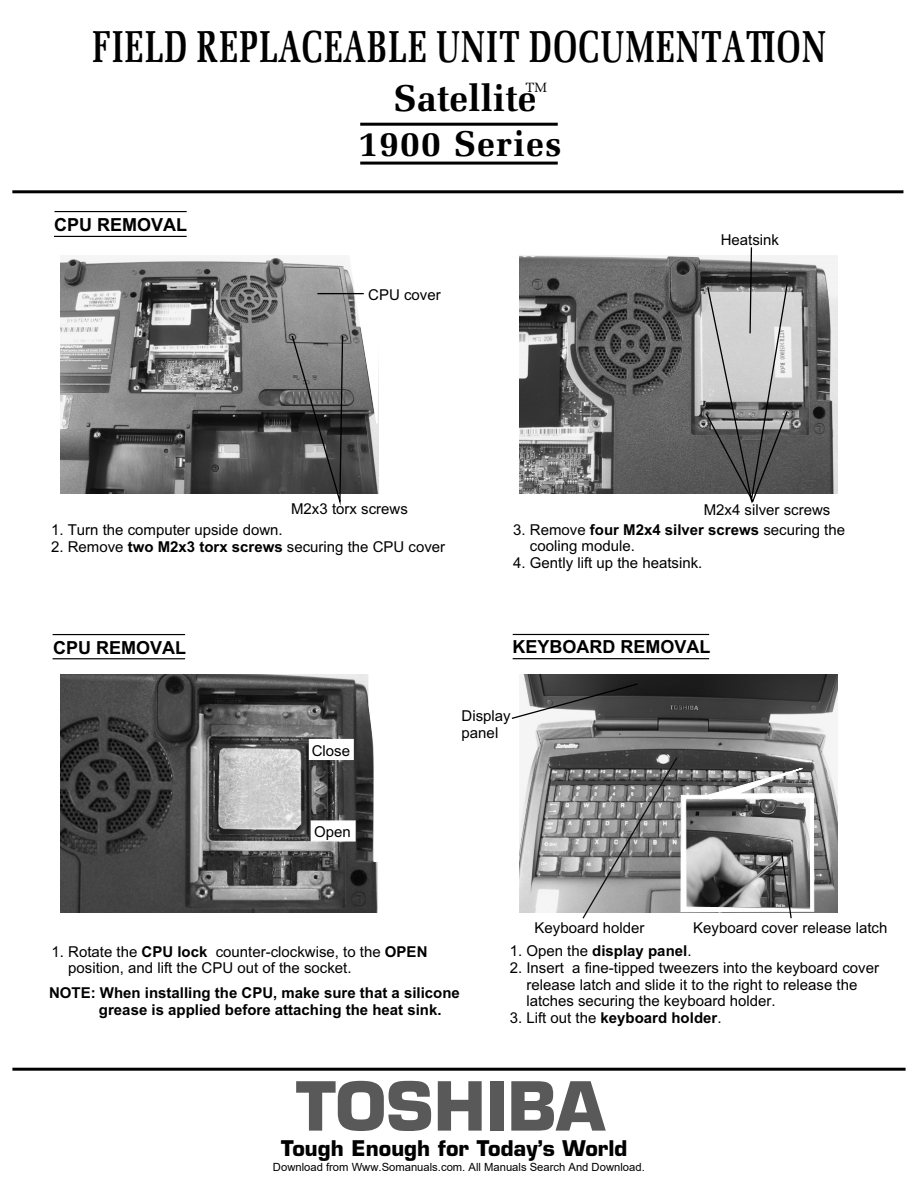
<style>
.page{position:relative;width:918px;height:1188px;background:#fff}
.page>*{position:absolute;margin:0;border:0;box-sizing:border-box;transform-origin:0 0}
.t1{font:65.85px "Eurostile";color:#595959}
.t2{font:700 45px "Zapf Ellipt BT";letter-spacing:.05em;color:#000;scale:.68 1}
.t3{font:700 37.5px "Zapf Ellipt BT";color:#000}
.t4{font:700 36px "Zapf Ellipt BT";letter-spacing:.035em;color:#000}
.t5{font:21px "Eurostile";color:#000}
.t6{font:700 18px "Arial";color:#000}
.t7{font:15px/16.8px "Arial";color:#000}
.t8{font:700 15px/16.8px "Arial";color:#000}
.t9{font:13.5px "Zapf Ellipt BT";color:#000}
.t10{font:11.25px "Arial";color:#000}
.s1{font-weight:700}
.s2{font-weight:400}
</style>
<div class="page">
<hr style="left:513px;top:658px;width:196px;height:1px;background:#000">
<hr style="left:513px;top:634px;width:196px;height:1px;background:#000">
<hr style="left:12px;top:190px;width:891px;height:3px;background:#000">
<hr style="left:360px;top:123px;width:198px;height:3px;background:#000">
<hr style="left:360px;top:162px;width:198px;height:3px;background:#000">
<hr style="left:12px;top:1068px;width:894px;height:3px;background:#000">
<hr style="left:54px;top:236px;width:133px;height:1px;background:#000">
<hr style="left:55px;top:211px;width:132px;height:1px;background:#000">
<img style="left:61px;top:255px;width:230px;height:238px">
<img style="left:520px;top:255px;width:317px;height:238px">
<svg style="left:511px;top:674px;width:327px;height:245px;background:#888"></svg>
<hr style="left:53px;top:634px;width:132px;height:1px;background:#000">
<hr style="left:53px;top:658px;width:132px;height:1px;background:#000">
<img style="left:61px;top:675px;width:317px;height:238px">
<div style="left:374px;top:661px;width:12px;height:201px;background:#fff"></div>
<svg style="left:368px;top:661px;width:11px;height:130px"></svg>
<svg style="left:291px;top:262px;width:88px;height:244px"></svg>
<hr style="left:317px;top:293px;width:47px;height:1px;background:#000">
<svg style="left:705px;top:247px;width:84px;height:257px;background:#999"></svg>
<div style="left:309px;top:739px;width:45px;height:21px;background:#fff"></div>
<div style="left:311px;top:820px;width:45px;height:22px;background:#fff;border:1px solid #fff"></div>
<h2 class="t2" style="left:93px;top:28px;width:1080px">FIELD REPLACEABLE UNIT DOCUMENTATION</h2>
<p class="t9" style="left:526px;top:81px;width:23px">TM</p>
<h3 class="t3" style="left:394px;top:83px;width:144px">Satellite</h3>
<p class="t6" style="left:54px;top:218px;width:134px">CPU REMOVAL</p>
<h3 class="t4" style="left:358px;top:128px;width:204px">1900 Series</h3>
<p class="t7" style="left:368px;top:288px;width:74px">CPU cover</p>
<p class="t7" style="left:721px;top:233px;width:60px">Heatsink</p>
<p class="t7" style="left:291px;top:502px;width:118px">M2x3 torx screws</p>
<p class="t7" style="left:704px;top:502px;width:128px">M2x4 silver screws</p>
<p class="t7" style="left:51px;top:523px;width:233px">1. Turn the computer upside down.</p>
<p class="t7" style="left:51px;top:540px;width:396px">2. Remove <span class="s1">two M2x3 torx screws</span> securing the CPU cover</p>
<p class="t7" style="left:530px;top:522px;width:317px;text-indent:-17px">3. Remove <span class="s1">four M2x4 silver screws</span> securing the cooling module.</p>
<p class="t7" style="left:513px;top:556px;width:191px">4. Gently lift up the heatsink.</p>
<p class="t6" style="left:53px;top:640px;width:134px">CPU REMOVAL</p>
<p class="t7" style="left:312px;top:743px;width:40px">Close</p>
<p class="t6" style="left:512px;top:640px;width:199px">KEYBOARD REMOVAL</p>
<p class="t7" style="left:462px;top:709px;width:51px">Display panel</p>
<p class="t7" style="left:314px;top:825px;width:38px">Open</p>
<p class="t7" style="left:535px;top:920px;width:112px">Keyboard holder</p>
<p class="t7" style="left:693px;top:920px;width:196px">Keyboard cover release latch</p>
<p class="t7" style="left:68px;top:944px;width:361px;text-indent:-17px">1. Rotate the <span class="s1">CPU lock</span> counter-clockwise, to the <span class="s1">OPEN </span>position, and lift the CPU out of the socket.</p>
<p class="t8" style="left:99px;top:986px;width:362px;text-indent:-50px">NOTE: When installing the CPU, make sure that a silicone grease is applied before attaching the heat sink.</p>
<p class="t8" style="left:510px;top:944px;width:183px"><span class="s2">1. Open the</span> display panel<span class="s2">.</span></p>
<p class="t7" style="left:526px;top:961px;width:354px;text-indent:-17px">2. Insert a fine-tipped tweezers into the keyboard cover release latch and slide it to the right to release the latches securing the keyboard holder.</p>
<p class="t8" style="left:510px;top:1011px;width:213px"><span class="s2">3. Lift out the</span> keyboard holder<span class="s2">.</span></p>
<h1 class="t1" style="left:296px;top:1081px;width:310px">TOSHIBA</h1>
<h3 class="t5" style="left:281px;top:1140px;width:348px">Tough Enough for Today’s World</h3>
<p class="t10" style="left:273px;top:1160px;width:373px">Download from Www.Somanuals.com. All Manuals Search And Download.</p>
</div>
